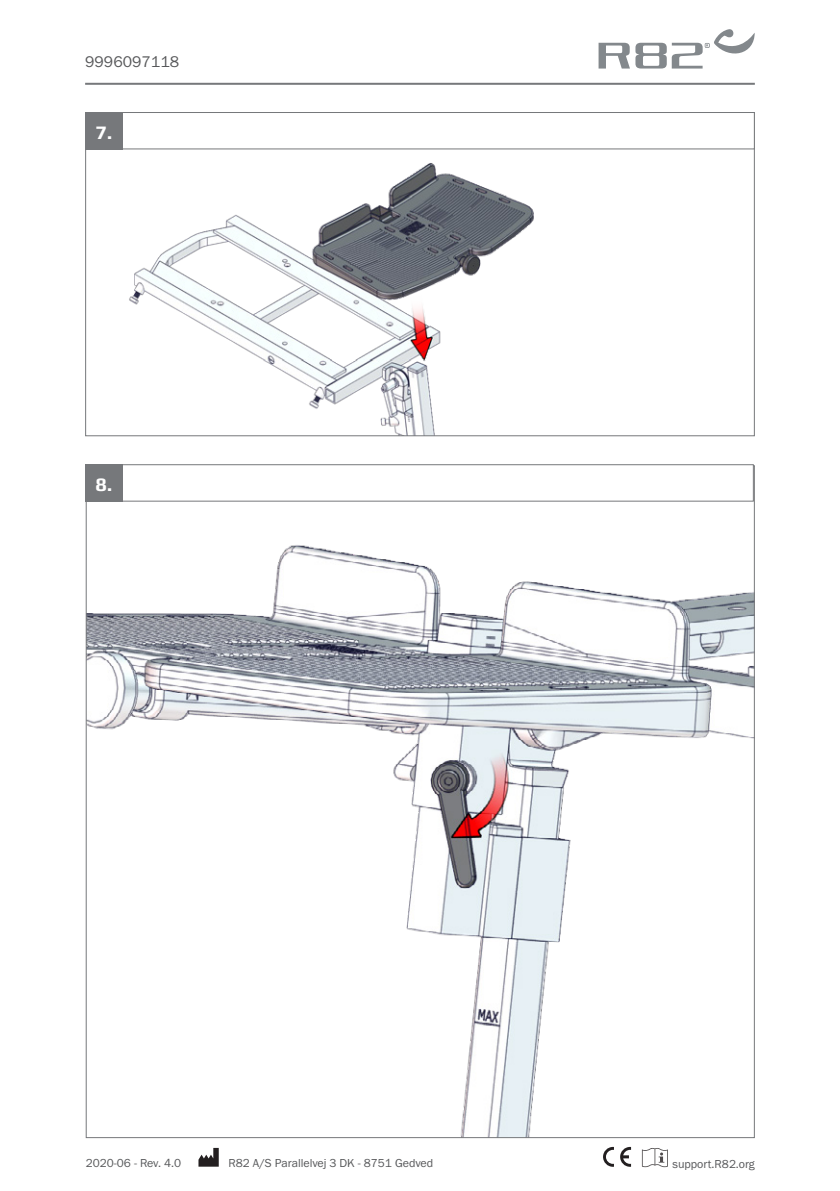
<style>
.page{position:relative;width:840px;height:1191px;background:#fff}
.page>*{position:absolute;margin:0;border:0;box-sizing:border-box;transform-origin:0 0}
.t1{font:700 19.8px "Mdd";color:#fff}
.Paragraph_Style_1{font:16px "Franklin Gothic URW Boo";color:#57585a}
.t2{font:12px "Franklin Gothic URW Boo";color:#57585a}
</style>
<div class="page">
<svg style="left:598px;top:43px;width:31px;height:25px"></svg>
<svg style="left:635px;top:29px;width:119px;height:39px"></svg>
<hr style="left:85px;top:83px;width:669px;height:2px;background:#76787b">
<svg style="left:641px;top:1148px;width:26px;height:19px"></svg>
<svg style="left:198px;top:1147px;width:21px;height:20px"></svg>
<svg style="left:603px;top:1146px;width:10px;height:20px"></svg>
<svg style="left:620px;top:1146px;width:10px;height:20px"></svg>
<img style="left:88px;top:501px;width:664px;height:635px">
<img style="left:87px;top:149px;width:613px;height:285px">
<div style="left:85px;top:464px;width:668px;height:37px;background:#fff;border:1px solid #76787b"></div>
<div style="left:85px;top:464px;width:37px;height:37px;background:#76787b"></div>
<div style="left:85px;top:112px;width:669px;height:37px;background:#fff;border:1px solid #76787b"></div>
<div style="left:85px;top:112px;width:37px;height:37px;background:#76787b"></div>
<p class="Paragraph_Style_1" style="left:85px;top:52px;width:95px">9996097118</p>
<p class="t1" style="left:95px;top:122px;width:18px">7.</p>
<p class="t1" style="left:95px;top:474px;width:18px">8.</p>
<p class="t2" style="left:86px;top:1155px;width:97px">2020-06 - Rev. 4.0</p>
<p class="t2" style="left:228px;top:1155px;width:206px">R82 A/S Parallelvej 3 DK - 8751 Gedved</p>
<p class="t2" style="left:672px;top:1156px;width:84px">support.R82.org</p>
</div>
